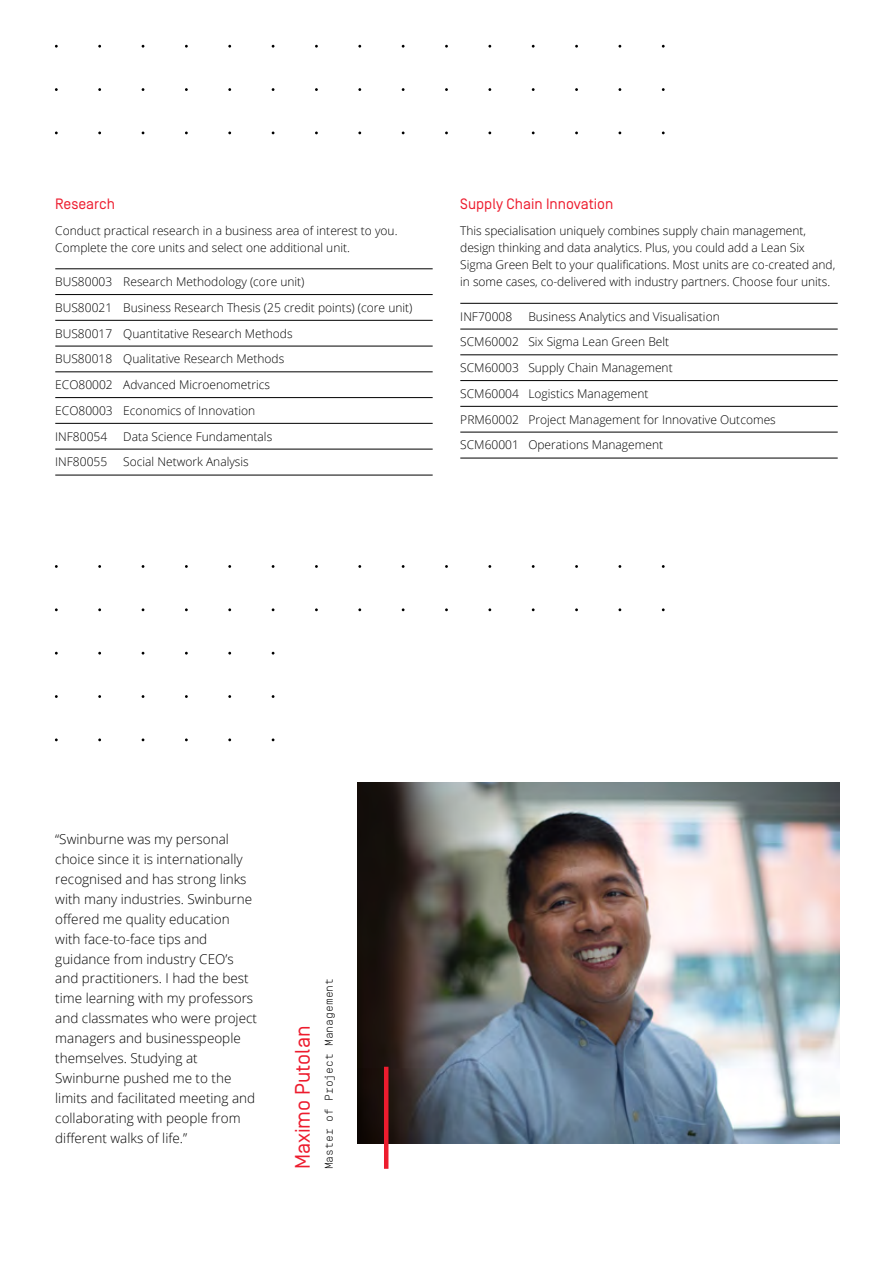
<style>
.page{position:relative;width:893px;height:1263px;background:#fff}
.page>*{position:absolute;margin:0;border:0;box-sizing:border-box;transform-origin:0 0}
.Profile_name{font:21px "Simplon Norm";color:#ed1c2e}
.Heading_3__red__smal{font:15px "Simplon Norm";color:#ed1c2e}
.Profile_text{font:300 13.5px/20px "Open Sans";color:#000}
.Units{font:300 12px "Open Sans";color:#000}
.Body_text_4mm_after{font:300 12px/17.2px "Open Sans";letter-spacing:-.005em;color:#000}
.Units_last_line{font:300 12px "Open Sans";color:#000}
.Profile_course_posit{font:300 11.25px "Simplon Mono";color:#000}
</style>
<div class="page">
<hr style="left:55px;top:269px;width:378px;height:1px;background:#000">
<hr style="left:55px;top:294px;width:378px;height:1px;background:#000">
<hr style="left:55px;top:320px;width:378px;height:1px;background:#000">
<hr style="left:55px;top:346px;width:378px;height:1px;background:#000">
<hr style="left:55px;top:372px;width:378px;height:1px;background:#000">
<hr style="left:55px;top:397px;width:378px;height:1px;background:#000">
<hr style="left:55px;top:423px;width:378px;height:1px;background:#000">
<hr style="left:55px;top:449px;width:378px;height:1px;background:#000">
<hr style="left:55px;top:475px;width:378px;height:1px;background:#000">
<img style="left:358px;top:782px;width:481px;height:361px">
<hr style="left:384px;top:1067px;width:4px;height:102px;background:#ed1c2e">
<hr style="left:460px;top:303px;width:378px;height:1px;background:#000">
<hr style="left:460px;top:329px;width:378px;height:1px;background:#000">
<hr style="left:460px;top:355px;width:378px;height:1px;background:#000">
<hr style="left:460px;top:380px;width:378px;height:1px;background:#000">
<hr style="left:460px;top:406px;width:378px;height:1px;background:#000">
<hr style="left:460px;top:432px;width:378px;height:1px;background:#000">
<hr style="left:460px;top:458px;width:378px;height:1px;background:#000">
<p class="Heading_3__red__smal" style="left:55px;top:196px;width:61px">Research</p>
<p class="Body_text_4mm_after" style="left:55px;top:221px;width:344px">Conduct practical research in a business area of interest to you.<br>Complete the core units and select one additional unit.</p>
<p class="Units" style="left:55px;top:273px;width:251px">BUS80003 Research Methodology (core unit)</p>
<p class="Units" style="left:55px;top:299px;width:359px">BUS80021 Business Research Thesis (25 credit points) (core unit)</p>
<p class="Units" style="left:55px;top:325px;width:239px">BUS80017 Quantitative Research Methods</p>
<p class="Units" style="left:55px;top:351px;width:230px">BUS80018 Qualitative Research Methods</p>
<p class="Units" style="left:55px;top:376px;width:216px">ECO80002 Advanced Microenometrics</p>
<p class="Units" style="left:55px;top:402px;width:201px">ECO80003 Economics of Innovation</p>
<p class="Units" style="left:55px;top:428px;width:53px">INF80054</p>
<p class="Units" style="left:123px;top:428px;width:150px">Data Science Fundamentals</p>
<p class="Units_last_line" style="left:55px;top:454px;width:53px">INF80055</p>
<p class="Units_last_line" style="left:123px;top:454px;width:127px">Social Network Analysis</p>
<p class="Heading_3__red__smal" style="left:460px;top:196px;width:154px">Supply Chain Innovation</p>
<p class="Body_text_4mm_after" style="left:460px;top:221px;width:376px">This specialisation uniquely combines supply chain management, design thinking and data analytics. Plus, you could add a Lean Six Sigma Green Belt to your qualifications. Most units are co-created and, in some cases, co-delivered with industry partners. Choose four units.</p>
<p class="Units" style="left:460px;top:308px;width:53px">INF70008</p>
<p class="Units" style="left:528px;top:308px;width:193px">Business Analytics and Visualisation</p>
<p class="Units" style="left:460px;top:334px;width:210px">SCM60002 Six Sigma Lean Green Belt</p>
<p class="Units" style="left:460px;top:359px;width:214px">SCM60003 Supply Chain Management</p>
<p class="Units" style="left:460px;top:385px;width:190px">SCM60004 Logistics Management</p>
<p class="Units" style="left:460px;top:411px;width:317px">PRM60002 Project Management for Innovative Outcomes</p>
<p class="Units_last_line" style="left:460px;top:437px;width:204px">SCM60001 Operations Management</p>
<p class="Profile_text" style="left:55px;top:828px;width:203px">“Swinburne was my personal choice since it is internationally recognised and has strong links with many industries. Swinburne offered me quality education with face-to-face tips and guidance from industry CEO’s and practitioners. I had the best time learning with my professors and classmates who were project managers and businesspeople themselves. Studying at<br>Swinburne pushed me to the limits and facilitated meeting and collaborating with people from different walks of life.”</p>
<p class="Profile_name" style="left:292px;top:1169px;width:145px;rotate:-90deg">Maximo Putolan</p>
<p class="Profile_course_posit" style="left:323px;top:1169px;width:193px;rotate:-90deg">Master of Project Management</p>
</div>
